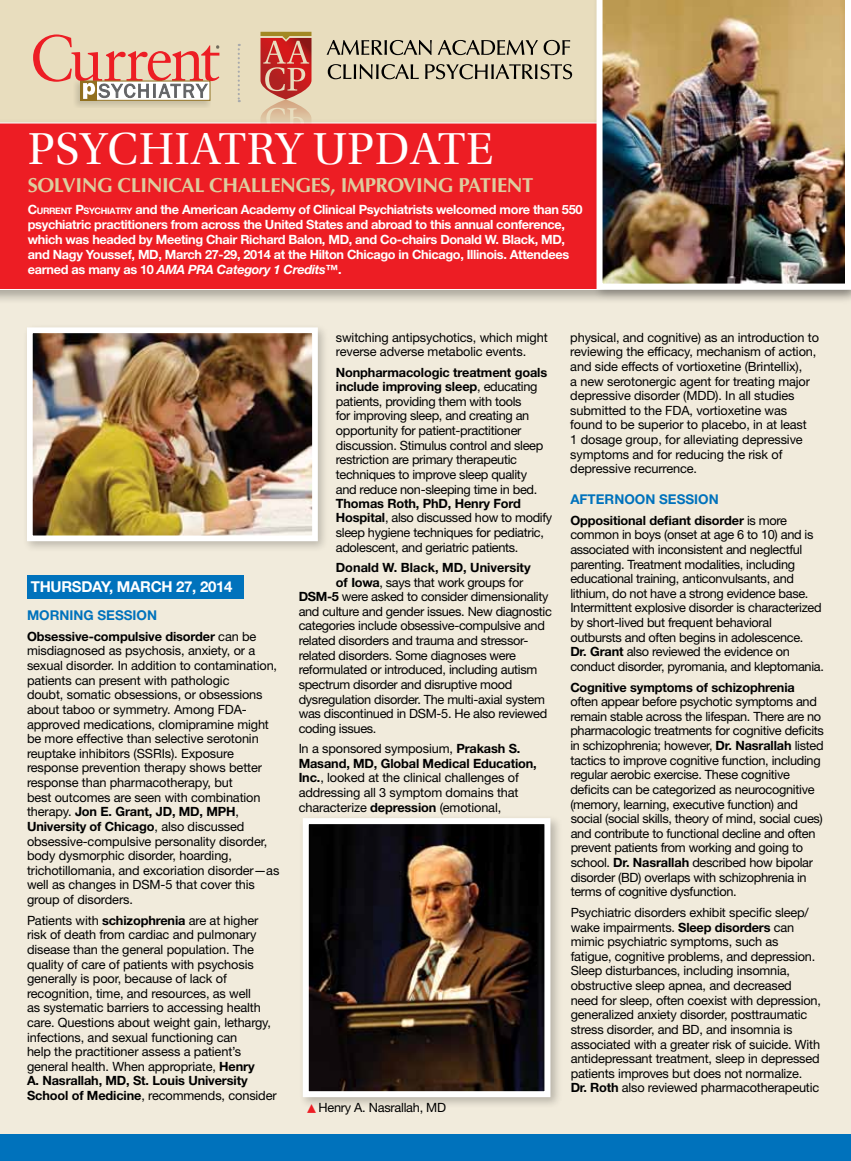
<style>
.page{position:relative;width:851px;height:1161px;background:#fff}
.page>*{position:absolute;margin:0;border:0;box-sizing:border-box;transform-origin:0 0}
.t1{font:46.95px "Utopia Std Subh";letter-spacing:.02em;color:#fff}
.t2{font:700 20.25px "Optima LT Std";letter-spacing:-.02em;color:#ddcd9e}
.t3{font:700 15px "Helvetica Neue LT Std";letter-spacing:-.02em;color:#fff}
.t4{font:700 13.5px "Helvetica Neue LT Std";color:#0072bc}
.t5{font:12.75px/14.5px "Helvetica Neue LT Std";letter-spacing:-.015em;color:#000}
.t6{font:700 12.75px/15px "Helvetica Neue LT Std";letter-spacing:-.025em;color:#fff}
.t7{font:700 12.75px "Helvetica Neue LT Std";letter-spacing:-.01em;color:#000}
.s1{font-style:inherit}
.s2{font-size:8.85px}
.s3{font-style:italic}
.s4{font-weight:700}
.s5{font-family:"Universal Std Newswith Comm Pi";font-size:9px;color:#ed1d24}
</style>
<div class="page">
<div style="left:0;top:0;width:850px;height:1161px;background:#f1ebdc"></div>
<div style="left:0;top:0;width:682px;height:130px;background:#e8ddbe"></div>
<div style="left:0;top:118px;width:850px;height:187px;background:#000;opacity:.3"></div>
<div style="left:0;top:123px;width:592px;height:167px;background:#ed1d24"></div>
<svg style="left:75px;top:99px;width:136px;height:8px"></svg>
<div style="left:81px;top:81px;width:16px;height:19px;background:#91701f"></div>
<svg style="left:33px;top:35px;width:186px;height:64px"></svg>
<svg style="left:238px;top:44px;width:2px;height:58px"></svg>
<div style="left:27px;top:575px;width:216px;height:23px;background:#0072bc"></div>
<svg style="left:326px;top:40px;width:244px;height:15px"></svg>
<svg style="left:328px;top:64px;width:91px;height:15px"></svg>
<svg style="left:425px;top:64px;width:147px;height:15px"></svg>
<svg style="left:260px;top:32px;width:51px;height:93px"></svg>
<div style="left:0;top:1134px;width:850px;height:27px;background:#0072bc"></div>
<div style="left:22px;top:323px;width:308px;height:230px;background:#000;opacity:.22"></div>
<img style="left:34px;top:334px;width:277px;height:200px">
<div style="left:27px;top:327px;width:291px;height:214px;border:6px solid #fff"></div>
<div style="left:592px;top:0;width:258px;height:301px;background:#000;opacity:.22"></div>
<img style="left:596px;top:0;width:254px;height:290px">
<div style="left:298px;top:814px;width:264px;height:295px;background:#000;opacity:.23"></div>
<img style="left:310px;top:825px;width:233px;height:265px">
<div style="left:303px;top:818px;width:247px;height:279px;border:6px solid #fff"></div>
<h1 class="t1" style="left:28px;top:123px;width:467px">PSYCHIATRY UPDATE</h1>
<h2 class="t2" style="left:28px;top:174px;width:507px">SOLVING CLINICAL CHALLENGES, IMPROVING PATIENT</h2>
<p class="t6" style="left:28px;top:202px;width:556px"><span class="s1">C</span><span class="s2">URRENT</span> <span class="s1">P</span><span class="s2">SYCHIATRY</span> and the American Academy of Clinical Psychiatrists welcomed more than 550 psychiatric practitioners from across the United States and abroad to this annual conference, which was headed by Meeting Chair Richard Balon, MD, and Co-chairs Donald W. Black, MD, and Nagy Youssef, MD, March 27-29, 2014 at the Hilton Chicago in Chicago, Illinois. Attendees earned as many as 10 <span class="s3">AMA PRA Category 1 Credits</span>™.</p>
<p class="t3" style="left:31px;top:577px;width:20px">Thursday</p>
<p class="t3" style="left:109px;top:577px;width:33px">, March</p>
<p class="t3" style="left:176px;top:577px;width:58px">27, 2014</p>
<p class="t4" style="left:27px;top:607px;width:132px">MORNING SESSION</p>
<p class="t5" style="left:27px;top:629px;width:254px"><span class="s4">Obsessive-compulsive disorder</span> can be misdiagnosed as psychosis, anxiety, or a sexual disorder. In addition to contamination, patients can present with pathologic<br>doubt, somatic obsessions, or obsessions about taboo or symmetry. Among FDA&shy;approved medications, clomipramine might be more effective than selective serotonin reuptake inhibitors (SSRIs). Exposure response prevention therapy shows better response than pharmacotherapy, but<br>best outcomes are seen with combination therapy. <span class="s4">Jon E. Grant, JD, MD, MPH</span>, <span class="s4">University of Chicago</span>, also discussed obsessive-compulsive personality disorder, body dysmorphic disorder, hoarding, trichotillomania, and excoriation disorder—as well as changes in DSM-5 that cover this group of disorders.</p>
<p class="t5" style="left:27px;top:913px;width:251px">Patients with <span class="s4">schizophrenia</span> are at higher risk of death from cardiac and pulmonary disease than the general population. The quality of care of patients with psychosis generally is poor, because of lack of recognition, time, and resources, as well<br>as systematic barriers to accessing health care. Questions about weight gain, lethargy, infections, and sexual functioning can<br>help the practitioner assess a patient’s general health. When appropriate, <span class="s4">Henry<br>A. Nasrallah, MD, St. Louis University School of Medicine</span>, recommends, consider</p>
<p class="t5" style="left:336px;top:330px;width:213px">switching antipsychotics, which might reverse adverse metabolic events.</p>
<p class="t5" style="left:336px;top:365px;width:213px"><span class="s4">Nonpharmacologic treatment goals include improving sleep</span>, educating patients, providing them with tools<br>for improving sleep, and creating an opportunity for patient-practitioner discussion. Stimulus control and sleep restriction are primary therapeutic techniques to improve sleep quality and reduce non-sleeping time in bed.</p>
<p class="t5" style="left:336px;top:496px;width:218px"><span class="s4">Thomas Roth, PhD, Henry Ford Hospital</span>, also discussed how to modify sleep hygiene techniques for pediatric, adolescent, and geriatric patients.</p>
<p class="t7" style="left:336px;top:559px;width:196px">Donald W. Black, MD, University</p>
<p class="t5" style="left:336px;top:575px;width:189px"><span class="s4">of Iowa</span>, says that work groups for</p>
<p class="t5" style="left:298px;top:589px;width:251px"><span class="s4">DSM-5</span> were asked to consider dimensionality</p>
<p class="t5" style="left:298px;top:604px;width:255px">and culture and gender issues. New diagnostic</p>
<p class="t5" style="left:298px;top:618px;width:248px">categories include obsessive-compulsive and</p>
<p class="t5" style="left:298px;top:633px;width:231px">related disorders and trauma and stressor-</p>
<p class="t5" style="left:298px;top:648px;width:219px">related disorders. Some diagnoses were</p>
<p class="t5" style="left:298px;top:662px;width:240px">reformulated or introduced, including autism</p>
<p class="t5" style="left:298px;top:677px;width:215px">spectrum disorder and disruptive mood</p>
<p class="t5" style="left:298px;top:692px;width:248px">dysregulation disorder. The multi-axial system</p>
<p class="t5" style="left:298px;top:706px;width:250px">was discontinued in DSM-5. He also reviewed</p>
<p class="t5" style="left:298px;top:721px;width:79px">coding issues.</p>
<p class="t5" style="left:298px;top:741px;width:240px">In a sponsored symposium, <span class="s4">Prakash S.<br>Masand, MD, Global Medical Education, Inc.</span>, looked at the clinical challenges of addressing all 3 symptom domains that characterize <span class="s4">depression</span> (emotional,</p>
<p class="t5" style="left:307px;top:1100px;width:140px"><span class="s5">▲</span> Henry A. Nasrallah, MD</p>
<p class="t5" style="left:570px;top:330px;width:250px">physical, and cognitive) as an introduction to reviewing the efficacy, mechanism of action, and side effects of vortioxetine (Brintellix),<br>a new serotonergic agent for treating major depressive disorder (MDD). In all studies submitted to the FDA, vortioxetine was found to be superior to placebo, in at least<br>1 dosage group, for alleviating depressive symptoms and for reducing the risk of depressive recurrence.</p>
<p class="t4" style="left:570px;top:491px;width:150px">AFTERNOON SESSION</p>
<p class="t5" style="left:570px;top:513px;width:255px"><span class="s4">Oppositional defiant disorder</span> is more common in boys (onset at age 6 to 10) and is associated with inconsistent and neglectful parenting. Treatment modalities, including educational training, anticonvulsants, and lithium, do not have a strong evidence base.<br>Intermittent explosive disorder is characterized by short-lived but frequent behavioral outbursts and often begins in adolescence.<br><span class="s4">Dr. Grant</span> also reviewed the evidence on conduct disorder, pyromania, and kleptomania.</p>
<p class="t7" style="left:570px;top:679px;width:226px">Cognitive symptoms of schizophrenia</p>
<p class="t5" style="left:570px;top:694px;width:255px">often appear before psychotic symptoms and remain stable across the lifespan. There are no pharmacologic treatments for cognitive deficits in schizophrenia; however, <span class="s4">Dr. Nasrallah</span> listed tactics to improve cognitive function, including regular aerobic exercise. These cognitive deficits can be categorized as neurocognitive (memory, learning, executive function) and social (social skills, theory of mind, social cues) and contribute to functional decline and often prevent patients from working and going to school. <span class="s4">Dr. Nasrallah</span> described how bipolar disorder (BD) overlaps with schizophrenia in terms of cognitive dysfunction.</p>
<p class="t5" style="left:570px;top:905px;width:252px">Psychiatric disorders exhibit specific sleep/ wake impairments. <span class="s4">Sleep disorders</span> can mimic psychiatric symptoms, such as fatigue, cognitive problems, and depression.<br>Sleep disturbances, including insomnia, obstructive sleep apnea, and decreased need for sleep, often coexist with depression, generalized anxiety disorder, posttraumatic stress disorder, and BD, and insomnia is associated with a greater risk of suicide. With antidepressant treatment, sleep in depressed patients improves but does not normalize.<br><span class="s4">Dr. Roth</span> also reviewed pharmacotherapeutic</p>
</div>
